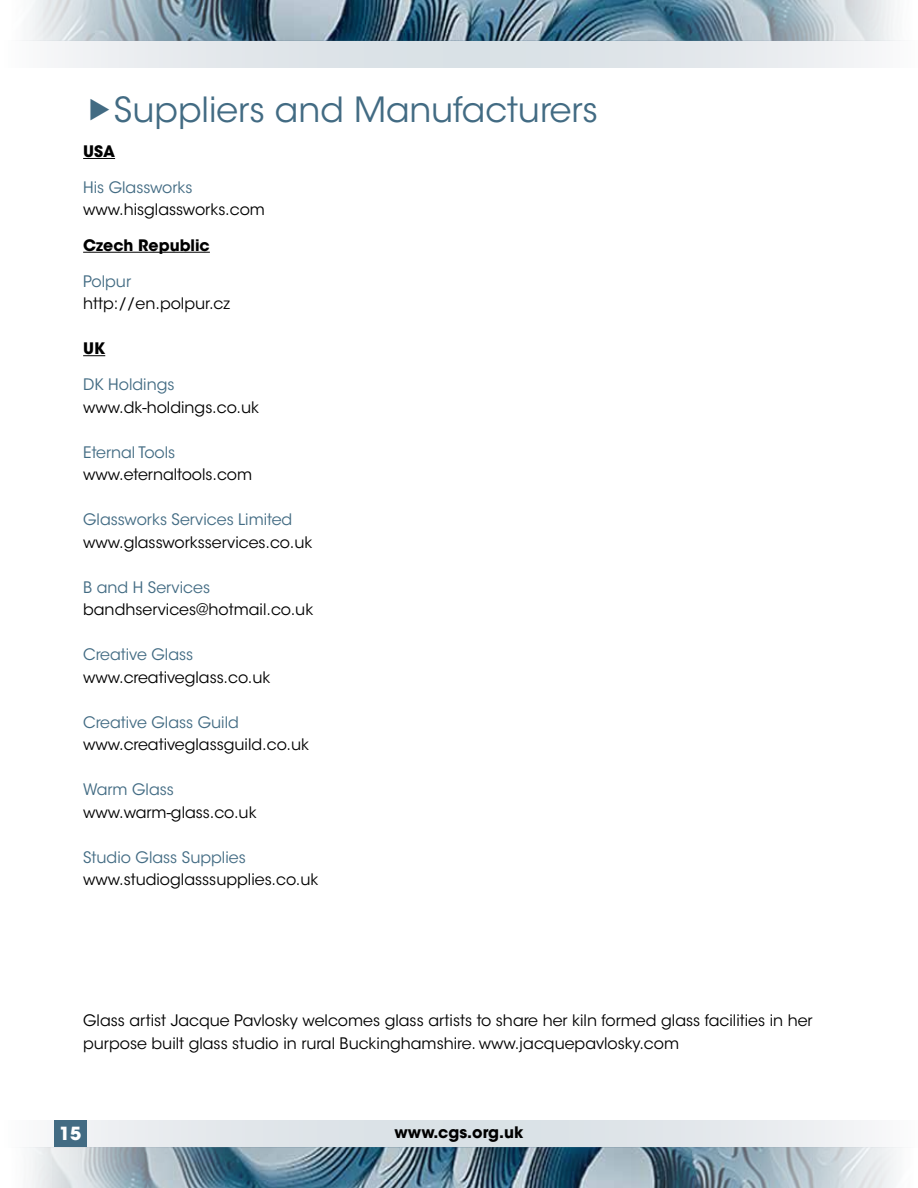
<style>
.page{position:relative;width:918px;height:1188px;background:#fff}
.page>*{position:absolute;margin:0;border:0;box-sizing:border-box;transform-origin:0 0}
.t1{font:34.5px "ITC Avant Garde Std";color:#426b83}
.t2{font:700 18px "ITC Avant Garde Std";color:#fff}
.t3{font:15.75px/22.5px "ITC Avant Garde Std";color:#000}
.t4{font:15.75px "ITC Avant Garde Std";color:#426b83}
.t5{font:700 15.75px "ITC Avant Garde Std";color:#000}
</style>
<div class="page">
<img style="left:30px;top:0;width:864px;height:40px">
<img style="left:30px;top:1148px;width:866px;height:40px">
<svg style="left:22px;top:40px;width:879px;height:28px"></svg>
<svg style="left:23px;top:1120px;width:880px;height:28px"></svg>
<div style="left:54px;top:1120px;width:32px;height:28px;background:#426b83"></div>
<hr style="left:83px;top:158px;width:32px;height:1px;background:#000">
<hr style="left:83px;top:252px;width:127px;height:1px;background:#000">
<svg style="left:83px;top:355px;width:22px;height:1px"></svg>
<h1 class="t1" style="left:114px;top:88px;width:486px">Suppliers and Manufacturers</h1>
<p class="t5" style="left:83px;top:141px;width:33px">USA</p>
<p class="t4" style="left:83px;top:178px;width:111px">His Glassworks</p>
<p class="t3" style="left:83px;top:199px;width:183px">www.hisglassworks.com</p>
<p class="t5" style="left:83px;top:235px;width:128px">Czech Republic</p>
<p class="t4" style="left:83px;top:271px;width:49px">Polpur</p>
<p class="t3" style="left:83px;top:292px;width:148px">http://en.polpur.cz</p>
<p class="t5" style="left:83px;top:338px;width:24px">UK</p>
<p class="t4" style="left:83px;top:375px;width:93px">DK Holdings</p>
<p class="t3" style="left:83px;top:396px;width:177px">www.dk-holdings.co.uk</p>
<p class="t4" style="left:83px;top:442px;width:94px">Eternal Tools</p>
<p class="t3" style="left:83px;top:463px;width:171px">www.eternaltools.com</p>
<p class="t4" style="left:83px;top:510px;width:211px">Glassworks Services Limited</p>
<p class="t3" style="left:83px;top:531px;width:231px">www.glassworksservices.co.uk</p>
<p class="t4" style="left:83px;top:577px;width:128px">B and H Services</p>
<p class="t3" style="left:83px;top:598px;width:232px">bandhservices@hotmail.co.uk</p>
<p class="t4" style="left:83px;top:645px;width:112px">Creative Glass</p>
<p class="t3" style="left:83px;top:666px;width:189px">www.creativeglass.co.uk</p>
<p class="t4" style="left:83px;top:712px;width:157px">Creative Glass Guild</p>
<p class="t3" style="left:83px;top:733px;width:228px">www.creativeglassguild.co.uk</p>
<p class="t4" style="left:83px;top:780px;width:92px">Warm Glass</p>
<p class="t3" style="left:83px;top:801px;width:175px">www.warm-glass.co.uk</p>
<p class="t4" style="left:83px;top:847px;width:164px">Studio Glass Supplies</p>
<p class="t3" style="left:83px;top:868px;width:237px">www.studioglasssupplies.co.uk</p>
<p class="t3" style="left:83px;top:1009px;width:731px">Glass artist Jacque Pavlosky welcomes glass artists to share her kiln formed glass facilities in her purpose built glass studio in rural Buckinghamshire. www.jacquepavlosky.com</p>
<p class="t2" style="left:59px;top:1122px;width:24px">15</p>
<p class="t5" style="left:395px;top:1122px;width:130px">www.cgs.org.uk</p>
</div>
